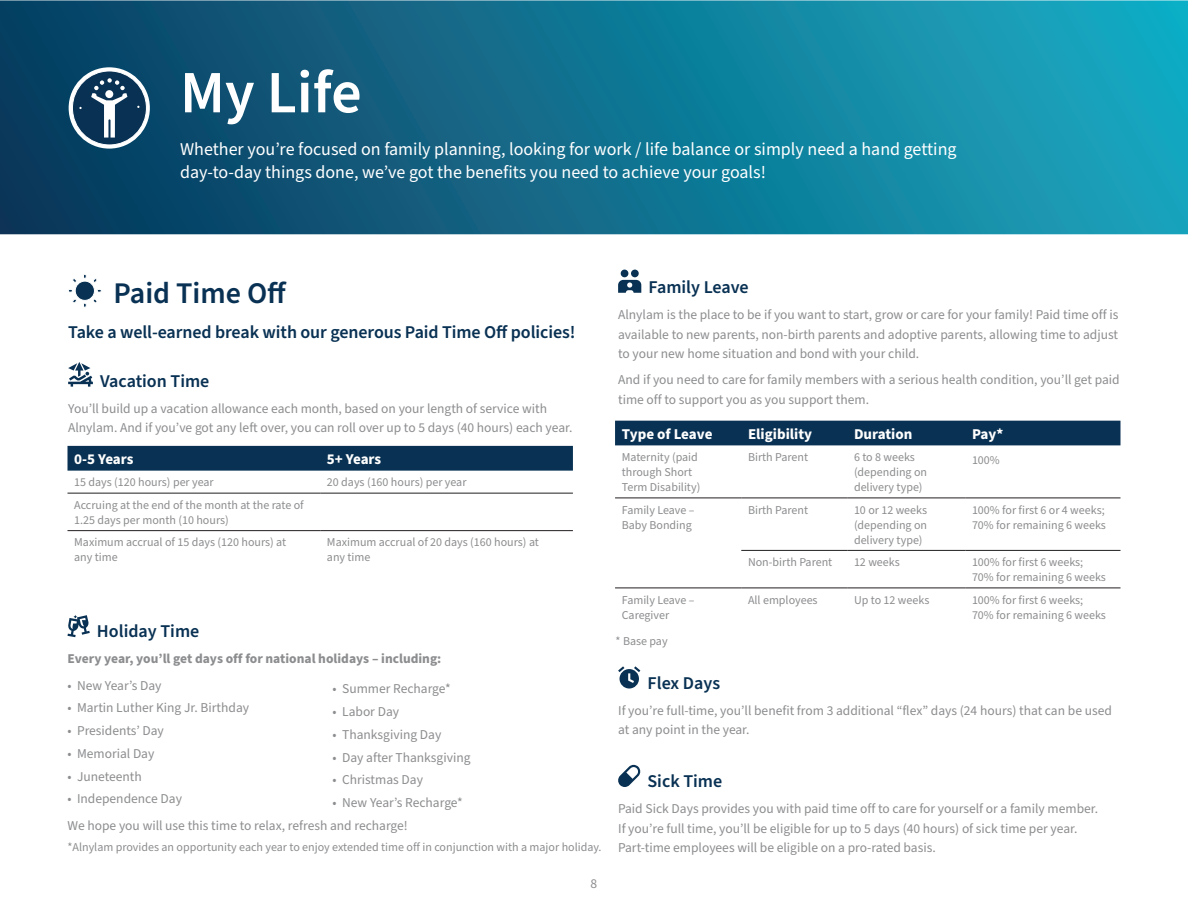
<style>
.page{position:relative;width:1188px;height:918px;background:#fff}
.page>*{position:absolute;margin:0;border:0;box-sizing:border-box;transform-origin:0 0}
.t1{font:600 60px "Source Sans Pro";color:#fff}
.t2{font:600 30px "Source Sans Pro";color:#093153}
.t3{font:18px "Source Sans Pro";color:#fff}
.t4{font:600 18px "Source Sans Pro";letter-spacing:-.005em;color:#093153}
.t5{font:700 15px "Source Sans Pro";color:#fff}
.t6{font:13.5px/19.5px "Source Sans Pro";color:#8c8d8f}
.t7{font:700 13.5px "Source Sans Pro";color:#8c8d8f}
.t8{font:12px "Source Sans Pro";color:#8c8d8f}
</style>
<div class="page">
<svg style="left:0;top:0;width:1188px;height:234px;background:#117290"></svg>
<svg style="left:69px;top:67px;width:81px;height:82px"></svg>
<div style="left:72px;top:71px;width:74px;height:74px;background:#093153;border-radius:50%"></div>
<div style="left:72px;top:71px;width:75px;height:74px;border:1px solid #fff;border-radius:50%"></div>
<svg style="left:91px;top:78px;width:36px;height:60px"></svg>
<svg style="left:68px;top:274px;width:34px;height:34px"></svg>
<svg style="left:68px;top:362px;width:25px;height:25px"></svg>
<svg style="left:618px;top:270px;width:23px;height:23px"></svg>
<svg style="left:618px;top:666px;width:22px;height:23px"></svg>
<svg style="left:618px;top:765px;width:23px;height:22px"></svg>
<div style="left:68px;top:446px;width:505px;height:25px;background:#093153"></div>
<hr style="left:68px;top:493px;width:252px;height:1px;background:#231f20">
<hr style="left:320px;top:493px;width:253px;height:1px;background:#231f20">
<hr style="left:68px;top:530px;width:252px;height:1px;background:#231f20">
<hr style="left:320px;top:530px;width:253px;height:1px;background:#231f20">
<div style="left:615px;top:421px;width:505px;height:24px;background:#093153"></div>
<hr style="left:615px;top:498px;width:126px;height:1px;background:#231f20">
<hr style="left:741px;top:498px;width:106px;height:1px;background:#231f20">
<hr style="left:847px;top:498px;width:118px;height:1px;background:#231f20">
<hr style="left:965px;top:498px;width:155px;height:1px;background:#231f20">
<hr style="left:741px;top:550px;width:106px;height:1px;background:#231f20">
<hr style="left:847px;top:550px;width:118px;height:1px;background:#231f20">
<hr style="left:965px;top:550px;width:155px;height:1px;background:#231f20">
<hr style="left:615px;top:588px;width:126px;height:1px;background:#231f20">
<hr style="left:741px;top:588px;width:106px;height:1px;background:#231f20">
<hr style="left:847px;top:588px;width:118px;height:1px;background:#231f20">
<hr style="left:965px;top:588px;width:155px;height:1px;background:#231f20">
<svg style="left:68px;top:615px;width:22px;height:22px"></svg>
<p class="t1" style="left:180px;top:52px;width:183px">My Life</p>
<p class="t3" style="left:180px;top:137px;width:778px">Whether you’re focused on family planning, looking for work / life balance or simply need a hand getting</p>
<p class="t3" style="left:180px;top:160px;width:587px">day-to-day things done, we’ve got the benefits you need to achieve your goals!</p>
<p class="t2" style="left:114px;top:273px;width:175px">Paid Time Off</p>
<p class="t4" style="left:68px;top:320px;width:509px">Take a well-earned break with our generous Paid Time Off policies!</p>
<p class="t4" style="left:100px;top:369px;width:111px">Vacation Time</p>
<p class="t6" style="left:68px;top:399px;width:506px">You’ll build up a vacation allowance each month, based on your length of service with<br>Alnylam. And if you’ve got any left over, you can roll over up to 5 days (40 hours) each year.</p>
<p class="t5" style="left:74px;top:449px;width:61px">0-5 Years</p>
<p class="t5" style="left:327px;top:449px;width:56px">5+ Years</p>
<p class="t8" style="left:74px;top:474px;width:141px">15 days (120 hours) per year</p>
<p class="t8" style="left:327px;top:474px;width:141px">20 days (160 hours) per year</p>
<p class="t8" style="left:74px;top:497px;width:231px">Accruing at the end of the month at the rate of</p>
<p class="t8" style="left:74px;top:512px;width:156px">1.25 days per month (10 hours)</p>
<p class="t8" style="left:74px;top:534px;width:214px">Maximum accrual of 15 days (120 hours) at</p>
<p class="t8" style="left:74px;top:549px;width:45px">any time</p>
<p class="t8" style="left:327px;top:534px;width:214px">Maximum accrual of 20 days (160 hours) at</p>
<p class="t8" style="left:327px;top:549px;width:45px">any time</p>
<p class="t4" style="left:97px;top:619px;width:104px">Holiday Time</p>
<p class="t7" style="left:68px;top:650px;width:375px">Every year, you’ll get days off for national holidays – including:</p>
<p class="t6" style="left:68px;top:676px;width:96px">• New Year’s Day</p>
<p class="t6" style="left:68px;top:699px;width:183px">• Martin Luther King Jr. Birthday</p>
<p class="t6" style="left:68px;top:721px;width:98px">• Presidents’ Day</p>
<p class="t6" style="left:68px;top:744px;width:88px">• Memorial Day</p>
<p class="t6" style="left:68px;top:767px;width:76px">• Juneteenth</p>
<p class="t6" style="left:68px;top:790px;width:116px">• Independence Day</p>
<p class="t6" style="left:68px;top:816px;width:342px">We hope you will use this time to relax, refresh and recharge!</p>
<p class="t8" style="left:68px;top:839px;width:536px">*Alnylam provides an opportunity each year to enjoy extended time off in conjunction with a major holiday.</p>
<p class="t6" style="left:333px;top:680px;width:120px">• Summer Recharge*</p>
<p class="t6" style="left:333px;top:702px;width:68px">• Labor Day</p>
<p class="t6" style="left:333px;top:725px;width:110px">• Thanksgiving Day</p>
<p class="t6" style="left:333px;top:748px;width:139px">• Day after Thanksgiving</p>
<p class="t6" style="left:333px;top:770px;width:92px">• Christmas Day</p>
<p class="t6" style="left:333px;top:793px;width:132px">• New Year’s Recharge*</p>
<p class="t6" style="left:591px;top:874px;width:8px">8</p>
<p class="t4" style="left:649px;top:275px;width:102px">Family Leave</p>
<p class="t6" style="left:618px;top:305px;width:502px;text-align:justify">Alnylam is the place to be if you want to start, grow or care for your family! Paid time off is available to new parents, non-birth parents and adoptive parents, allowing time to adjust to your new home situation and bond with your child.</p>
<p class="t6" style="left:618px;top:370px;width:503px">And if you need to care for family members with a serious health condition, you’ll get paid time off to support you as you support them.</p>
<p class="t5" style="left:622px;top:423px;width:92px">Type of Leave</p>
<p class="t5" style="left:748px;top:423px;width:66px">Eligibility</p>
<p class="t5" style="left:854px;top:423px;width:60px">Duration</p>
<p class="t5" style="left:972px;top:423px;width:33px">Pay*</p>
<p class="t8" style="left:622px;top:449px;width:78px">Maternity (paid</p>
<p class="t8" style="left:622px;top:464px;width:72px">through Short</p>
<p class="t8" style="left:622px;top:479px;width:80px">Term Disability)</p>
<p class="t8" style="left:748px;top:449px;width:62px">Birth Parent</p>
<p class="t8" style="left:854px;top:449px;width:62px">6 to 8 weeks</p>
<p class="t8" style="left:854px;top:464px;width:75px">(depending on</p>
<p class="t8" style="left:854px;top:479px;width:70px">delivery type)</p>
<p class="t8" style="left:972px;top:452px;width:29px">100%</p>
<p class="t8" style="left:622px;top:502px;width:74px">Family Leave –</p>
<p class="t8" style="left:622px;top:517px;width:72px">Baby Bonding</p>
<p class="t8" style="left:622px;top:592px;width:74px">Family Leave –</p>
<p class="t8" style="left:622px;top:607px;width:49px">Caregiver</p>
<p class="t8" style="left:616px;top:633px;width:54px">* Base pay</p>
<p class="t8" style="left:748px;top:502px;width:62px">Birth Parent</p>
<p class="t8" style="left:854px;top:502px;width:75px">10 or 12 weeks</p>
<p class="t8" style="left:854px;top:517px;width:75px">(depending on</p>
<p class="t8" style="left:854px;top:532px;width:70px">delivery type)</p>
<p class="t8" style="left:972px;top:502px;width:134px">100% for first 6 or 4 weeks;</p>
<p class="t8" style="left:972px;top:517px;width:136px">70% for remaining 6 weeks</p>
<p class="t8" style="left:748px;top:554px;width:86px">Non-birth Parent</p>
<p class="t8" style="left:854px;top:554px;width:47px">12 weeks</p>
<p class="t8" style="left:972px;top:554px;width:113px">100% for first 6 weeks;</p>
<p class="t8" style="left:972px;top:569px;width:136px">70% for remaining 6 weeks</p>
<p class="t8" style="left:748px;top:592px;width:71px">All employees</p>
<p class="t8" style="left:854px;top:592px;width:77px">Up to 12 weeks</p>
<p class="t8" style="left:972px;top:592px;width:113px">100% for first 6 weeks;</p>
<p class="t8" style="left:972px;top:607px;width:136px">70% for remaining 6 weeks</p>
<p class="t4" style="left:648px;top:671px;width:74px">Flex Days</p>
<p class="t6" style="left:618px;top:701px;width:495px">If you’re full-time, you’ll benefit from 3 additional “flex” days (24 hours) that can be used at any point in the year.</p>
<p class="t4" style="left:647px;top:769px;width:76px">Sick Time</p>
<p class="t6" style="left:618px;top:799px;width:482px">Paid Sick Days provides you with paid time off to care for yourself or a family member.<br>If you’re full time, you’ll be eligible for up to 5 days (40 hours) of sick time per year.<br>Part-time employees will be eligible on a pro-rated basis.</p>
</div>
